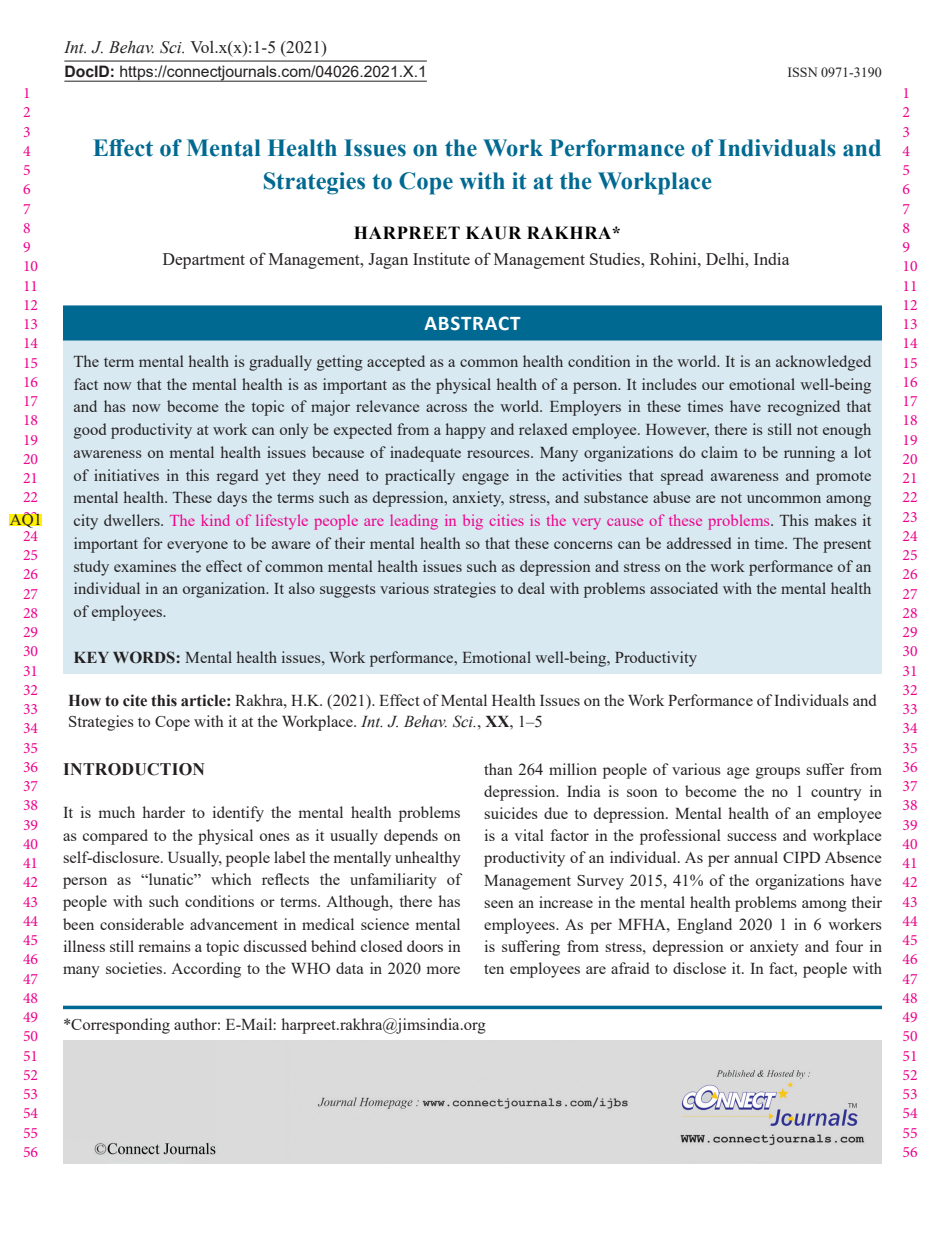
<style>
.page{position:relative;width:945px;height:1260px;background:#fff}
.page>*{position:absolute;margin:0;border:0;box-sizing:border-box;transform-origin:0 0}
.AT{font:700 24.5px/33.2px "Times New Roman";color:#006991;text-align:center}
.ABSH{font:700 21px "Calibri";letter-spacing:.04em;color:#fff}
.AU{font:700 18.38px "Times New Roman";letter-spacing:.035em;color:#000}
.AFF{font:17.5px "Times New Roman";color:#231f20}
.t1{font:700 17.5px "Times New Roman";letter-spacing:.01em;color:#231f20}
.ABS{font:16.62px/22.8px "Times New Roman";color:#231f20;text-align:justify}
.TXFL{font:16.62px/22.2px "Times New Roman";color:#231f20;text-align:justify}
.HTC{font:16.62px/20.1px "Times New Roman";color:#231f20}
.KWD{font:16.62px "Times New Roman";color:#231f20}
.ADD{font:16.62px "Times New Roman";color:#231f20}
.t2{font:15.75px/19.2px "Minion Pro";color:#ed028c}
.DocID{font:15.75px "Arial";color:#231f20}
.t3{font:14px "Times New Roman";color:#231f20}
.s1{font-style:italic}
.s2{font-weight:700}
.s3{color:#ed028c}
</style>
<div class="page">
<div style="left:63px;top:306px;width:819px;height:368px;background:#d8e9f1"></div>
<div style="left:63px;top:306px;width:819px;height:35px;background:#006991"></div>
<div style="left:10px;top:514px;width:32px;height:11px;background:#fff101"></div>
<hr style="left:63px;top:1006px;width:819px;height:3px;background:#006991">
<div style="left:63px;top:1041px;width:819px;height:123px;background:#d9dad9"></div>
<hr style="left:64px;top:61px;width:363px;height:1px;background:#231f20">
<hr style="left:64px;top:81px;width:363px;height:1px;background:#231f20">
<p class="t2" style="left:23px;top:83px;width:17px">1<br>2<br>3<br>4<br>5<br>6<br>7<br>8<br>9<br>10<br>11<br>12<br>13<br>14<br>15<br>16<br>17<br>18<br>19<br>20<br>21<br>22<br>23<br>24<br>25<br>26<br>27<br>28<br>29<br>30<br>31<br>32<br>33<br>34<br>35<br>36<br>37<br>38<br>39<br>40<br>41<br>42<br>43<br>44<br>45<br>46<br>47<br>48<br>49<br>50<br>51<br>52<br>53<br>54<br>55<br>56</p>
<p class="ABS" style="left:10px;top:508px;width:34px">AQ1</p>
<p class="AFF" style="left:64px;top:35px;width:264px"><span class="s1">Int. J. Behav. Sci.</span> Vol.x(x):1-5 (2021)</p>
<p class="DocID" style="left:64px;top:61px;width:364px"><span class="s2">DocID:</span> https://connectjournals.com/04026.2021.X.1</p>
<p class="t3" style="left:787px;top:63px;width:96px">ISSN 0971-3190</p>
<p class="AT" style="left:93px;top:130px;width:791px">Effect of Mental Health Issues on the Work Performance of Individuals and<br>Strategies to Cope with it at the Workplace</p>
<p class="AU" style="left:354px;top:220px;width:269px">HARPREET KAUR RAKHRA*</p>
<p class="AFF" style="left:163px;top:247px;width:629px">Department of Management, Jagan Institute of Management Studies, Rohini, Delhi, India</p>
<p class="ABSH" style="left:424px;top:308px;width:98px">ABSTRACT</p>
<p class="ABS" style="left:74px;top:349px;width:800px">The term mental health is gradually getting accepted as a common health condition in the world. It is an acknowledged fact now that the mental health is as important as the physical health of a person. It includes our emotional well-being and has now become the topic of major relevance across the world. Employers in these times have recognized that good productivity at work can only be expected from a happy and relaxed employee. However, there is still not enough awareness on mental health issues because of inadequate resources. Many organizations do claim to be running a lot of initiatives in this regard yet they need to practically engage in the activities that spread awareness and promote mental health. These days the terms such as depression, anxiety, stress, and substance abuse are not uncommon among city dwellers. <span class="s3">The kind of lifestyle people are leading in big cities is the very cause of these problems</span>. This makes it important for everyone to be aware of their mental health so that these concerns can be addressed in time. The present study examines the effect of common mental health issues such as depression and stress on the work performance of an individual in an organization. It also suggests various strategies to deal with problems associated with the mental health of employees.</p>
<p class="KWD" style="left:74px;top:646px;width:625px"><span class="s2">KEY WORDS:</span> Mental health issues, Work performance, Emotional well-being, Productivity</p>
<p class="HTC" style="left:68px;top:690px;width:810px"><span class="s2">How to cite this article:</span> Rakhra, H.K. (2021). Effect of Mental Health Issues on the Work Performance of Individuals and<br>Strategies to Cope with it at the Workplace. <span class="s1">Int. J. Behav. Sci.</span>, <span class="s2">XX</span>, 1–5</p>
<h1 class="t1" style="left:63px;top:757px;width:143px">INTRODUCTION</h1>
<p class="TXFL" style="left:63px;top:801px;width:399px">It is much harder to identify the mental health problems as compared to the physical ones as it usually depends on self-disclosure. Usually, people label the mentally unhealthy person as “lunatic” which reflects the unfamiliarity of people with such conditions or terms. Although, there has been considerable advancement in medical science mental illness still remains a topic discussed behind closed doors in many societies. According to the WHO data in 2020 more</p>
<p class="TXFL" style="left:484px;top:758px;width:399px">than 264 million people of various age groups suffer from depression. India is soon to become the no 1 country in suicides due to depression. Mental health of an employee is a vital factor in the professional success and workplace productivity of an individual. As per annual CIPD Absence Management Survey 2015, 41% of the organizations have seen an increase in the mental health problems among their employees. As per MFHA, England 2020 1 in 6 workers is suffering from stress, depression or anxiety and four in ten employees are afraid to disclose it. In fact, people with</p>
<p class="ADD" style="left:63px;top:1013px;width:424px">*Corresponding author: E-Mail: harpreet.rakhra@jimsindia.org</p>
<p class="t2" style="left:903px;top:83px;width:17px">1<br>2<br>3<br>4<br>5<br>6<br>7<br>8<br>9<br>10<br>11<br>12<br>13<br>14<br>15<br>16<br>17<br>18<br>19<br>20<br>21<br>22<br>23<br>24<br>25<br>26<br>27<br>28<br>29<br>30<br>31<br>32<br>33<br>34<br>35<br>36<br>37<br>38<br>39<br>40<br>41<br>42<br>43<br>44<br>45<br>46<br>47<br>48<br>49<br>50<br>51<br>52<br>53<br>54<br>55<br>56</p>
</div>
